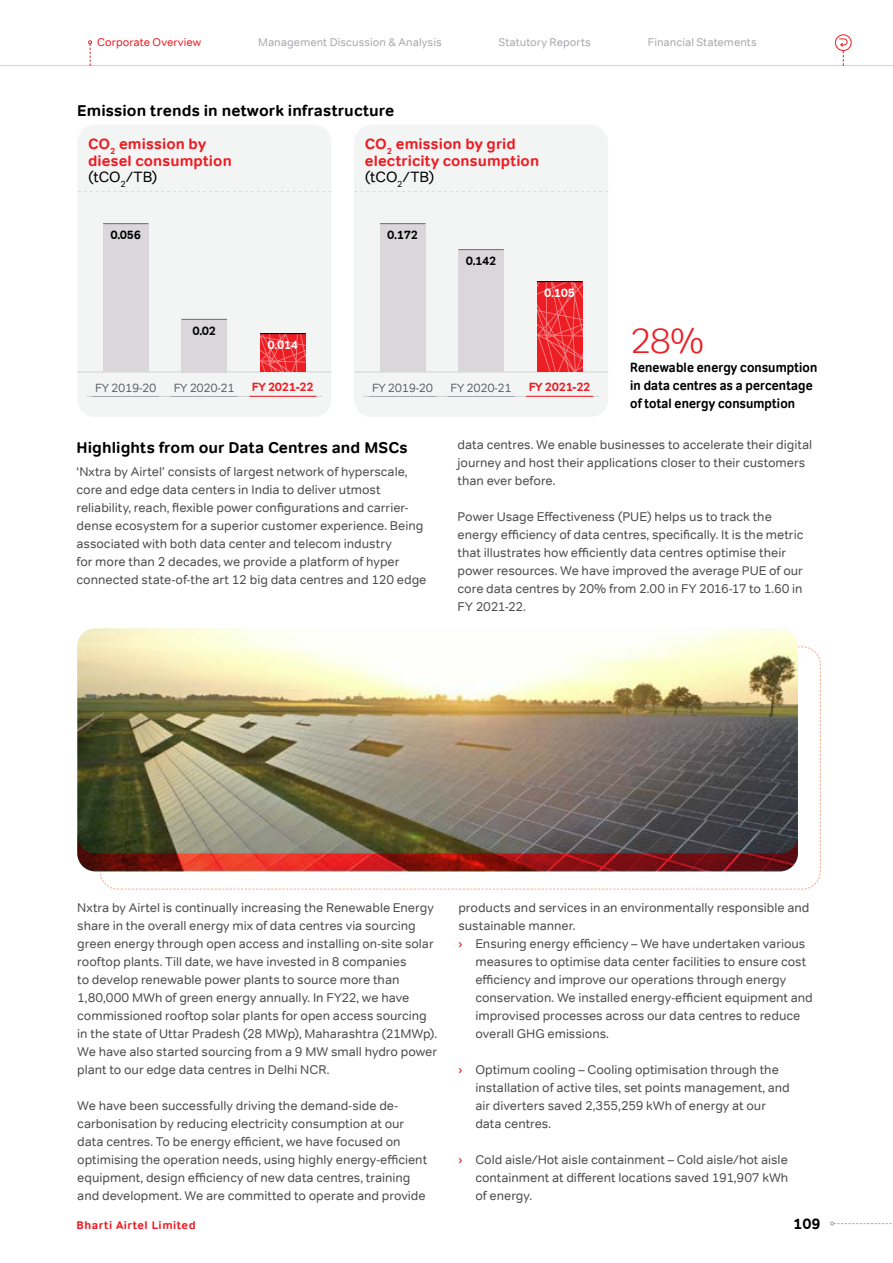
<style>
.page{position:relative;width:893px;height:1263px;background:#fff}
.page>*{position:absolute;margin:0;border:0;box-sizing:border-box;transform-origin:0 0}
.t1{font:300 36px "Tondo";color:#ed1d24}
.t2{font:700 15.75px "Tondo";letter-spacing:.005em;color:#000}
.t3{font:700 15px/16.5px "Tondo";letter-spacing:.01em;color:#ed1d24}
.t4{font:700 15px "Tondo";color:#000}
.t5{font:13.5px/18px "Tondo Signage";letter-spacing:.01em;color:#000}
.t6{font:12.75px/18px "Tondo";color:#4d4d4f}
.t7{font:12px "Tondo";letter-spacing:-.03em;color:#636466}
.t8{font:700 12px "Tondo";letter-spacing:-.03em;color:#000}
.t9{font:700 12px "Tondo";letter-spacing:-.03em;color:#ed1d24}
.t10{font:700 12px "Tondo";letter-spacing:-.03em;color:#fff}
.t11{font:11.25px "Tondo";letter-spacing:.005em;color:#a7a9ac}
.t12{font:700 11.25px "Tondo";letter-spacing:.05em;color:#ed1d24}
.t13{font:11.25px "Tondo";letter-spacing:.005em;color:#ed1d24}
.s1{font-weight:400;color:#000}
.s2{color:#ed1d24}
</style>
<div class="page">
<img style="left:77px;top:646px;width:744px;height:244px">
<div style="left:77px;top:125px;width:254px;height:292px;background:#f3f4f4;border-radius:18px"></div>
<svg style="left:78px;top:191px;width:253px;height:1px"></svg>
<hr style="left:77px;top:372px;width:254px;height:1px;background:#d1d3d4">
<hr style="left:86px;top:396px;width:236px;height:1px;background:#d1d3d4">
<hr style="left:249px;top:396px;width:67px;height:1px;background:#ed1d24">
<hr style="left:171px;top:396px;width:67px;height:1px;background:#a7a9ac">
<hr style="left:92px;top:396px;width:67px;height:1px;background:#a7a9ac">
<svg style="left:260px;top:334px;width:46px;height:38px;background:#ed363c"></svg>
<hr style="left:260px;top:333px;width:46px;height:1px;background:#000">
<div style="left:182px;top:319px;width:45px;height:53px;background:#dad6da"></div>
<hr style="left:182px;top:319px;width:45px;height:1px;background:#6e6b7b">
<div style="left:103px;top:223px;width:46px;height:149px;background:#dad6da"></div>
<hr style="left:103px;top:223px;width:46px;height:1px;background:#6e6b7b">
<div style="left:354px;top:125px;width:254px;height:292px;background:#f3f4f4;border-radius:18px"></div>
<svg style="left:354px;top:191px;width:254px;height:1px"></svg>
<hr style="left:354px;top:372px;width:254px;height:1px;background:#d1d3d4">
<hr style="left:363px;top:396px;width:236px;height:1px;background:#d1d3d4">
<hr style="left:526px;top:396px;width:67px;height:1px;background:#ed1d24">
<hr style="left:448px;top:396px;width:67px;height:1px;background:#a7a9ac">
<hr style="left:369px;top:396px;width:67px;height:1px;background:#a7a9ac">
<svg style="left:537px;top:282px;width:45px;height:90px;background:#ee3238"></svg>
<hr style="left:537px;top:281px;width:45px;height:1px;background:#000">
<div style="left:458px;top:249px;width:46px;height:123px;background:#dad6da"></div>
<hr style="left:458px;top:249px;width:46px;height:1px;background:#6e6b7b">
<div style="left:380px;top:223px;width:45px;height:149px;background:#dad6da"></div>
<hr style="left:380px;top:223px;width:45px;height:1px;background:#6e6b7b">
<hr style="left:0;top:65px;width:893px;height:1px;background:#d1d3d4">
<svg style="left:88px;top:40px;width:4px;height:26px"></svg>
<svg style="left:830px;top:1222px;width:62px;height:3px"></svg>
<div style="left:835px;top:34px;width:16px;height:17px;border:1px solid #ed1d24;border-radius:50%"></div>
<svg style="left:838px;top:38px;width:10px;height:28px"></svg>
<p class="t13" style="left:97px;top:36px;width:106px">Corporate Overview</p>
<p class="t11" style="left:258px;top:36px;width:185px">Management Discussion &amp; Analysis</p>
<p class="t11" style="left:499px;top:36px;width:94px">Statutory Reports</p>
<p class="t11" style="left:648px;top:36px;width:111px">Financial Statements</p>
<p class="t2" style="left:77px;top:100px;width:319px">Emission trends in network infrastructure</p>
<p class="t3" style="left:88px;top:136px;width:145px">CO<sub>2</sub> emission by diesel consumption <span class="s1">(tCO</span><sub>2</sub><span class="s1">/TB)</span></p>
<p class="t3" style="left:365px;top:136px;width:176px">CO<sub>2</sub> emission by grid electricity consumption <span class="s1">(tCO</span><sub>2</sub><span class="s1">/TB)</span></p>
<p class="t8" style="left:110px;top:228px;width:32px">0.056</p>
<p class="t8" style="left:387px;top:228px;width:32px">0.172</p>
<p class="t8" style="left:466px;top:254px;width:32px">0.142</p>
<p class="t10" style="left:544px;top:286px;width:32px">0.105</p>
<p class="t8" style="left:192px;top:323px;width:25px">0.02</p>
<p class="t10" style="left:267px;top:338px;width:32px">0.014</p>
<p class="t7" style="left:95px;top:380px;width:63px">FY 2019-20</p>
<p class="t7" style="left:174px;top:380px;width:63px">FY 2020-21</p>
<p class="t9" style="left:252px;top:380px;width:63px">FY 2021-22</p>
<p class="t7" style="left:372px;top:380px;width:63px">FY 2019-20</p>
<p class="t7" style="left:451px;top:380px;width:63px">FY 2020-21</p>
<p class="t9" style="left:529px;top:380px;width:63px">FY 2021-22</p>
<h1 class="t1" style="left:630px;top:318px;width:75px">28%</h1>
<p class="t5" style="left:630px;top:358px;width:189px">Renewable energy consumption in data centres as a percentage of total energy consumption</p>
<p class="t2" style="left:77px;top:438px;width:333px">Highlights from our Data Centres and MSCs</p>
<p class="t6" style="left:77px;top:462px;width:351px">‘Nxtra by Airtel’ consists of largest network of hyperscale, core and edge data centers in India to deliver utmost reliability, reach, flexible power configurations and carrier&shy;dense ecosystem for a superior customer experience. Being associated with both data center and telecom industry<br>for more than 2 decades, we provide a platform of hyper connected state-of-the art 12 big data centres and 120 edge</p>
<p class="t6" style="left:458px;top:435px;width:356px">data centres. We enable businesses to accelerate their digital journey and host their applications closer to their customers than ever before.</p>
<p class="t6" style="left:458px;top:507px;width:347px">Power Usage Effectiveness (PUE) helps us to track the energy efficiency of data centres, specifically. It is the metric that illustrates how efficiently data centres optimise their power resources. We have improved the average PUE of our core data centres by 20% from 2.00 in FY 2016-17 to 1.60 in FY 2021-22.</p>
<p class="t6" style="left:77px;top:899px;width:361px">Nxtra by Airtel is continually increasing the Renewable Energy share in the overall energy mix of data centres via sourcing green energy through open access and installing on-site solar rooftop plants. Till date, we have invested in 8 companies<br>to develop renewable power plants to source more than 1,80,000 MWh of green energy annually. In FY22, we have commissioned rooftop solar plants for open access sourcing in the state of Uttar Pradesh (28 MWp), Maharashtra (21MWp).<br>We have also started sourcing from a 9 MW small hydro power plant to our edge data centres in Delhi NCR.</p>
<p class="t6" style="left:77px;top:1097px;width:351px">We have been successfully driving the demand-side de&shy;carbonisation by reducing electricity consumption at our data centres. To be energy efficient, we have focused on optimising the operation needs, using highly energy-efficient equipment, design efficiency of new data centres, training and development. We are committed to operate and provide</p>
<p class="t6" style="left:458px;top:899px;width:353px">products and services in an environmentally responsible and</p>
<p class="t6" style="left:458px;top:917px;width:119px">sustainable manner.</p>
<p class="t6" style="left:458px;top:935px;width:349px"><span class="s2">›</span> Ensuring energy efficiency – We have undertaken various</p>
<p class="t6" style="left:475px;top:953px;width:332px">measures to optimise data center facilities to ensure cost</p>
<p class="t6" style="left:475px;top:971px;width:312px">efficiency and improve our operations through energy</p>
<p class="t6" style="left:475px;top:989px;width:339px">conservation. We installed energy-efficient equipment and</p>
<p class="t6" style="left:475px;top:1007px;width:326px">improvised processes across our data centres to reduce</p>
<p class="t6" style="left:475px;top:1025px;width:135px">overall GHG emissions.</p>
<p class="t6" style="left:475px;top:1061px;width:316px;text-indent:-17px"><span class="s2">›</span> Optimum cooling – Cooling optimisation through the installation of active tiles, set points management, and air diverters saved 2,355,259 kWh of energy at our data centres.</p>
<p class="t6" style="left:475px;top:1151px;width:314px;text-align:justify;text-indent:-17px"><span class="s2">›</span> Cold aisle/Hot aisle containment – Cold aisle/hot aisle containment at different locations saved 191,907 kWh of energy.</p>
<p class="t12" style="left:77px;top:1218px;width:121px">Bharti Airtel Limited</p>
<p class="t4" style="left:793px;top:1214px;width:29px">109</p>
</div>
